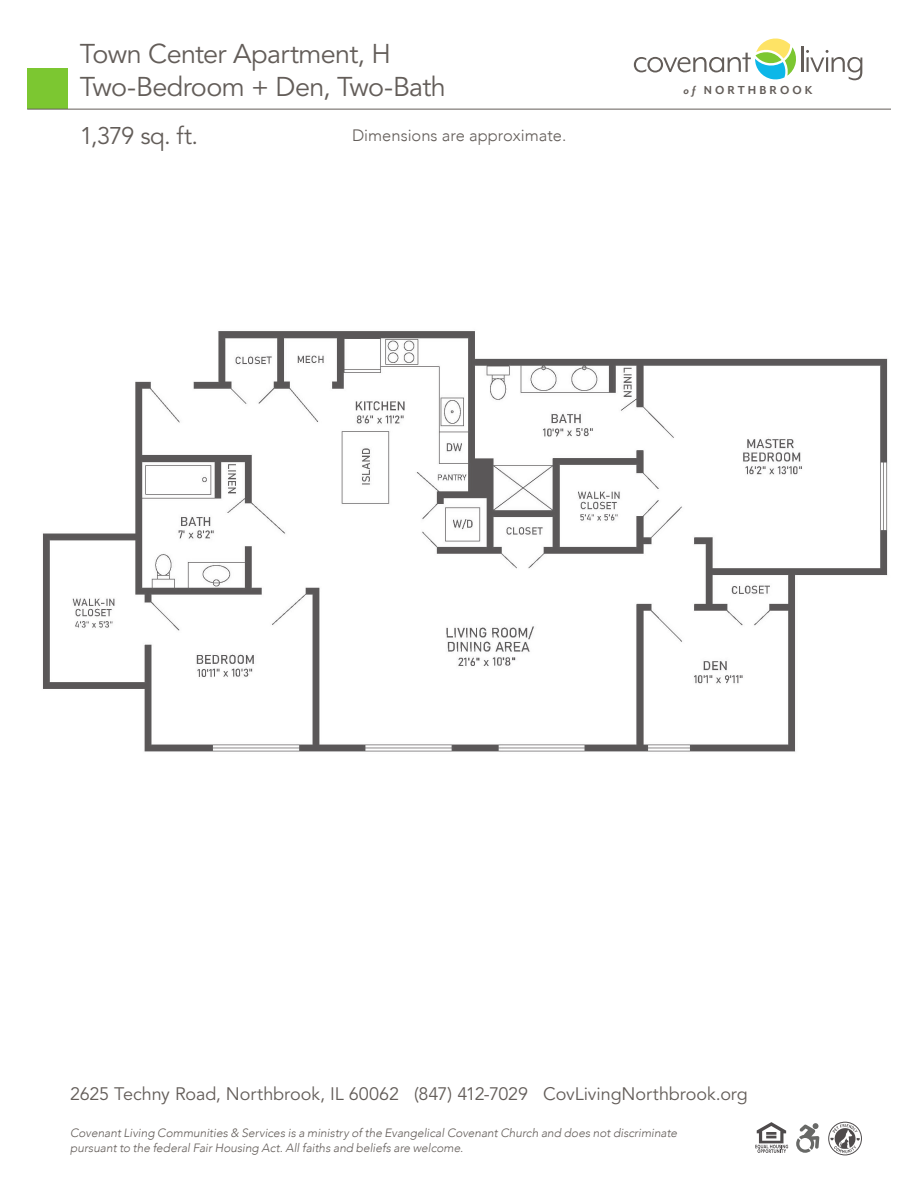
<style>
.page{position:relative;width:918px;height:1188px;background:#fff}
.page>*{position:absolute;margin:0;border:0;box-sizing:border-box;transform-origin:0 0}
.t1{font:27px "Avenir LT Std";letter-spacing:-.025em;color:#635d59}
.t2{font:24px "Avenir LT Std";letter-spacing:-.035em;color:#635d59}
.t3{font:18px "Avenir LT Std";letter-spacing:-.005em;color:#635d59}
.t4{font:300 16.5px "Avenir";color:#635d59}
.t5{font:700 13.35px "Mr Eaves Mod OT";letter-spacing:.24em;color:#635d59;scale:.96 1}
.t6{font:italic 300 12px/15px "Avenir";letter-spacing:-.005em;color:#635d59}
.s1{font-family:"Mr Eaves San OT";font-style:italic}
</style>
<div class="page">
<div style="left:27px;top:69px;width:41px;height:40px;background:#7cc731"></div>
<svg style="left:634px;top:38px;width:162px;height:42px"></svg>
<hr style="left:801px;top:47px;width:2px;height:25px;background:#635d59">
<svg style="left:806px;top:50px;width:56px;height:30px"></svg>
<hr style="left:27px;top:109px;width:864px;height:1px;background:#635d59">
<div style="left:828px;top:1122px;width:34px;height:33px;border:1px solid #231f20;border-radius:50%"></div>
<svg style="left:830px;top:1124px;width:30px;height:29px"></svg>
<svg style="left:796px;top:1123px;width:23px;height:30px"></svg>
<svg style="left:755px;top:1122px;width:33px;height:31px"></svg>
<img style="left:42px;top:331px;width:846px;height:421px">
<p class="t1" style="left:80px;top:38px;width:312px">Town Center Apartment, H</p>
<p class="t1" style="left:80px;top:71px;width:368px">Two-Bedroom + Den, Two-Bath</p>
<p class="t2" style="left:80px;top:122px;width:120px">1,379 sq. ft.</p>
<h3 class="t4" style="left:352px;top:126px;width:216px">Dimensions are approximate.</h3>
<p class="t5" style="left:683px;top:83px;width:136px"><span class="s1">of</span> NORTHBROOK</p>
<h3 class="t3" style="left:70px;top:1083px;width:679px">2625 Techny Road, Northbrook, IL 60062 (847) 412-7029 CovLivingNorthbrook.org</h3>
<p class="t6" style="left:70px;top:1125px;width:609px">Covenant Living Communities &amp; Services is a ministry of the Evangelical Covenant Church and does not discriminate pursuant to the federal Fair Housing Act. All faiths and beliefs are welcome.</p>
</div>
